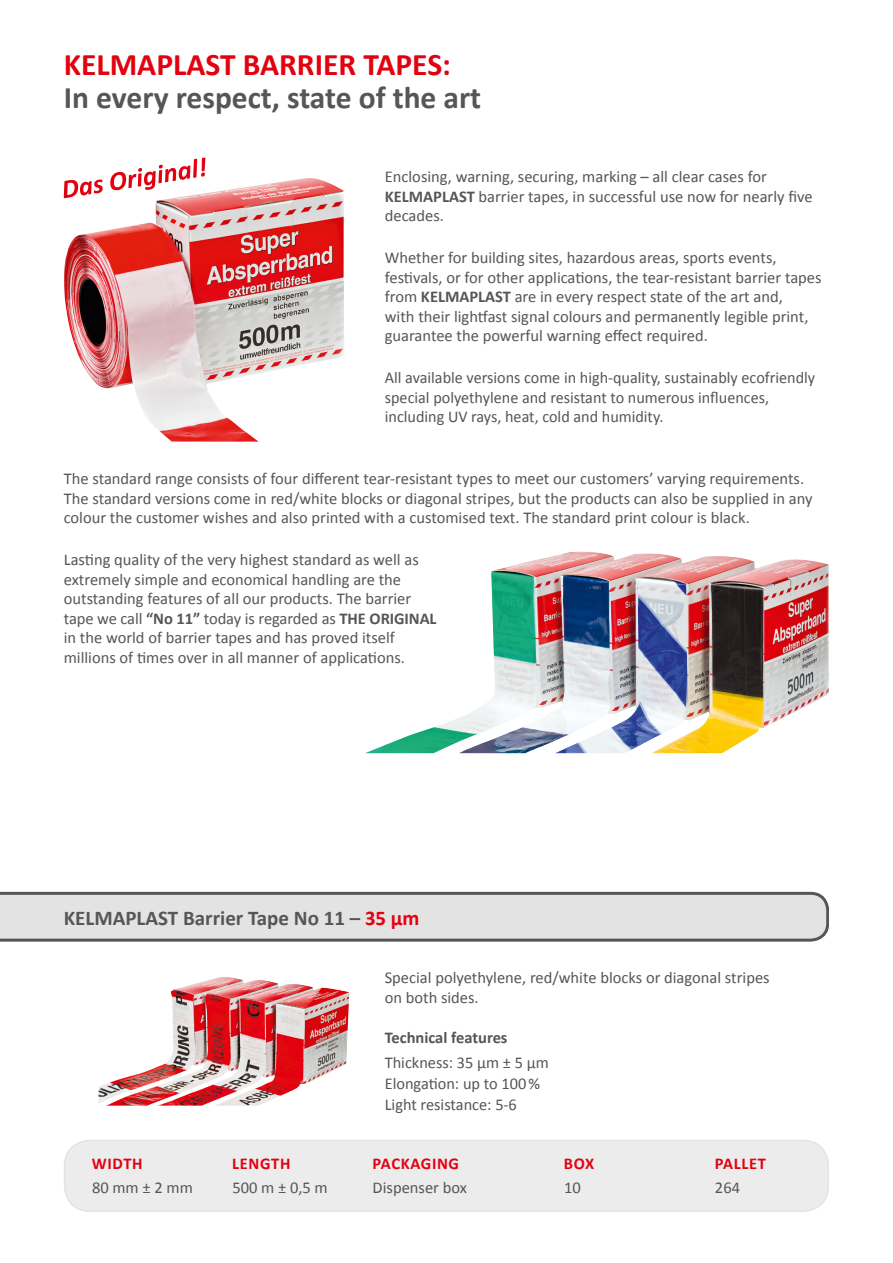
<style>
.page{position:relative;width:893px;height:1263px;background:#fff}
.page>*{position:absolute;margin:0;border:0;box-sizing:border-box;transform-origin:0 0}
.t1{font:700 31.5px "Calibri";color:#565656}
.t2{font:700 31.5px "Calibri";color:#e3000f}
.t3{font:700 21px "Calibri";color:#565656}
.t4{font:16.5px/19.5px "Calibri";color:#565656}
.t5{font:700 16.5px "Calibri";letter-spacing:.04em;color:#e3000f}
.t6{font:700 16.5px "Calibri";color:#565656}
.s1{font-weight:700}
.s2{color:#e3000f}
</style>
<div class="page">
<img style="left:64px;top:178px;width:280px;height:264px">
<img style="left:366px;top:551px;width:463px;height:202px">
<div style="left:65px;top:1140px;width:763px;height:71px;background:#ececed;border-radius:26px"></div>
<div style="left:64px;top:1140px;width:765px;height:72px;border:2px solid #e3e3e3;border-radius:26px"></div>
<svg style="left:0;top:892px;width:829px;height:50px;background:#d2d2d2"></svg>
<img style="left:99px;top:977px;width:250px;height:129px">
<svg style="left:64px;top:158px;width:141px;height:40px"></svg>
<h1 class="t2" style="left:64px;top:45px;width:389px">KELMAPLAST BARRIER TAPES:</h1>
<h1 class="t1" style="left:64px;top:78px;width:419px">In every respect, state of the art</h1>
<p class="t4" style="left:385px;top:166px;width:429px">Enclosing, warning, securing, marking – all clear cases for<br><span class="s1">KELMAPLAST</span> barrier tapes, in successful use now for nearly five decades.</p>
<p class="t4" style="left:385px;top:247px;width:438px">Whether for building sites, hazardous areas, sports events, festivals, or for other applications, the tear-resistant barrier tapes from <span class="s1">KELMAPLAST</span> are in every respect state of the art and,<br>with their lightfast signal colours and permanently legible print, guarantee the powerful warning effect required.</p>
<p class="t4" style="left:385px;top:367px;width:432px">All available versions come in high-quality, sustainably ecofriendly special polyethylene and resistant to numerous influences, including UV rays, heat, cold and humidity.</p>
<p class="t4" style="left:64px;top:468px;width:750px">The standard range consists of four different tear-resistant types to meet our customers’ varying requirements.<br>The standard versions come in red/white blocks or diagonal stripes, but the products can also be supplied in any colour the customer wishes and also printed with a customised text. The standard print colour is black.</p>
<p class="t4" style="left:64px;top:549px;width:374px">Lasting quality of the very highest standard as well as extremely simple and economical handling are the outstanding features of all our products. The barrier tape we call <span class="s1">“No 11”</span> today is regarded as <span class="s1">THE ORIGINAL </span>in the world of barrier tapes and has proved itself millions of times over in all manner of applications.</p>
<p class="t3" style="left:64px;top:905px;width:357px">KELMAPLAST Barrier Tape No 11 – <span class="s2">35 µm</span></p>
<p class="t4" style="left:385px;top:967px;width:386px">Special polyethylene, red/white blocks or diagonal stripes on both sides.</p>
<p class="t6" style="left:385px;top:1027px;width:124px">Technical features</p>
<p class="t4" style="left:385px;top:1052px;width:165px;line-height:21px">Thickness: 35 μm ± 5 μm<br>Elongation: up to 100%<br>Light resistance: 5-6</p>
<p class="t5" style="left:92px;top:1153px;width:52px">WIDTH</p>
<p class="t5" style="left:232px;top:1153px;width:60px">LENGTH</p>
<p class="t5" style="left:373px;top:1153px;width:88px">PACKAGING</p>
<p class="t5" style="left:564px;top:1153px;width:32px">BOX</p>
<p class="t5" style="left:715px;top:1153px;width:53px">PALLET</p>
<p class="t4" style="left:92px;top:1177px;width:102px">80 mm ± 2 mm</p>
<p class="t4" style="left:232px;top:1177px;width:97px">500 m ± 0,5 m</p>
<p class="t4" style="left:373px;top:1177px;width:96px">Dispenser box</p>
<p class="t4" style="left:564px;top:1177px;width:18px">10</p>
<p class="t4" style="left:715px;top:1177px;width:27px">264</p>
</div>
